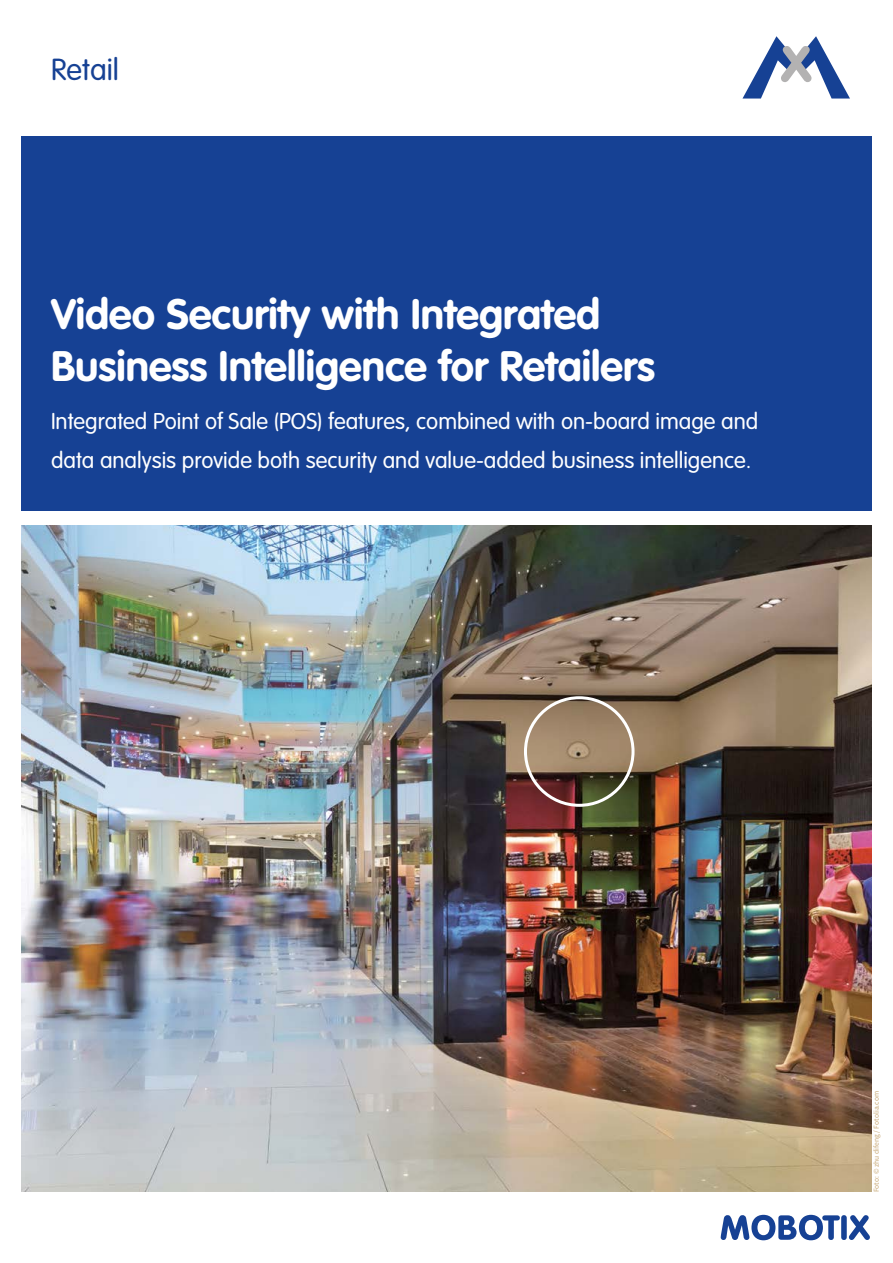
<style>
.page{position:relative;width:893px;height:1263px;background:#fff}
.page>*{position:absolute;margin:0;border:0;box-sizing:border-box;transform-origin:0 0}
.t1{font:700 42px/52.5px "VAG Rounded LT Pro";color:#fff}
.t2{font:300 30px "VAG Rounded LT Pro";color:#164194}
.t3{font:300 22.5px/39px "VAG Rounded LT Pro";color:#fff}
.t4{font:7.5px "Source Sans Pro";letter-spacing:.005em;color:#c7a876}
</style>
<div class="page">
<svg style="left:742px;top:36px;width:108px;height:63px"></svg>
<svg style="left:721px;top:1215px;width:119px;height:25px"></svg>
<div style="left:841px;top:1215px;width:6px;height:25px;background:#164194;border-radius:3px"></div>
<svg style="left:849px;top:1215px;width:21px;height:25px"></svg>
<div style="left:21px;top:136px;width:851px;height:374px;background:#164194"></div>
<img style="left:21px;top:525px;width:851px;height:666px">
<div style="left:524px;top:696px;width:110px;height:111px;border:3px solid #fff;border-radius:50%"></div>
<h2 class="t2" style="left:51px;top:52px;width:69px">Retail</h2>
<h1 class="t1" style="left:51px;top:288px;width:605px">Video Security with Integrated<br>Business Intelligence for Retailers</h1>
<p class="t3" style="left:51px;top:402px;width:709px">Integrated Point of Sale (POS) features, combined with on-board image and data analysis provide both security and value-added business intelligence.</p>
<p class="t4" style="left:872px;top:1192px;width:103px;rotate:-90deg">Foto: © zhu difeng / Fotolia.com</p>
</div>
